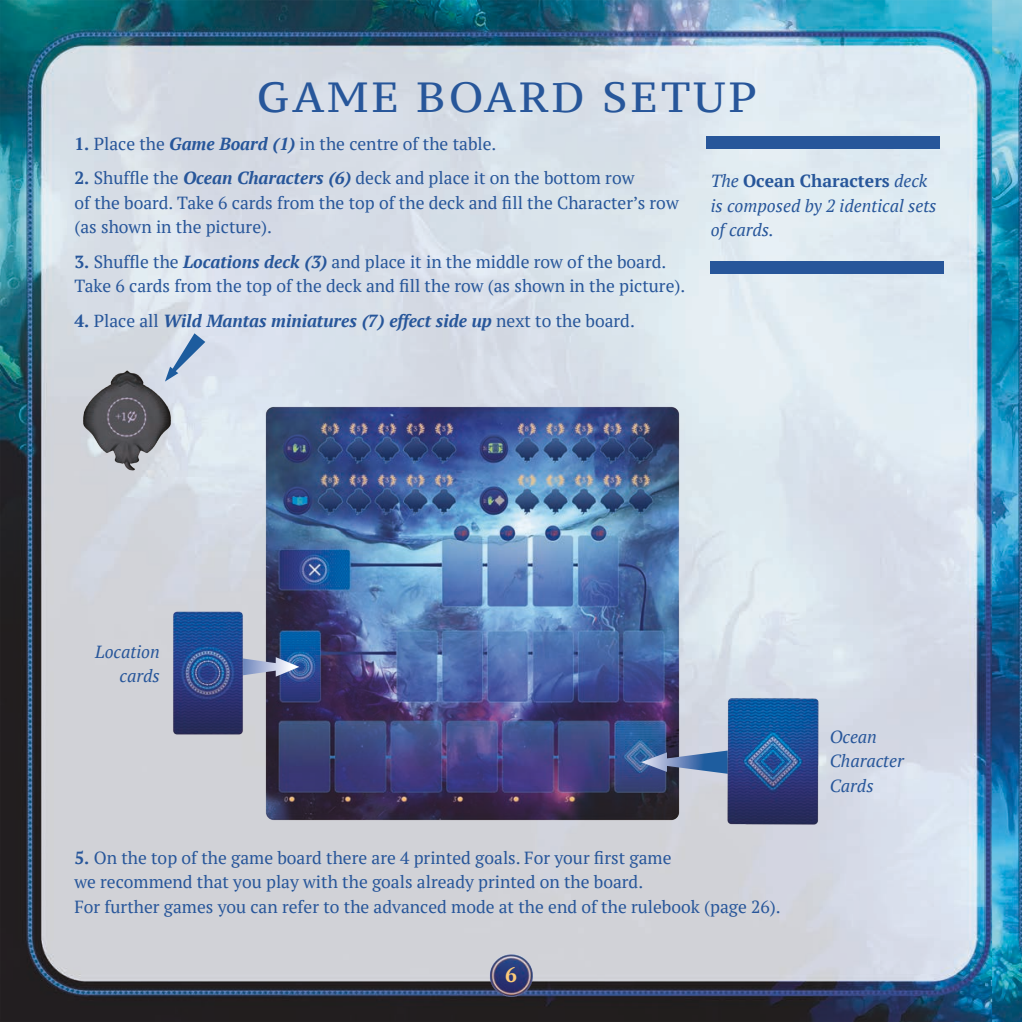
<style>
.page{position:relative;width:1022px;height:1022px;background:#fff}
.page>*{position:absolute;margin:0;border:0;box-sizing:border-box;transform-origin:0 0}
.t1{font:42px "PT Serif Caption";letter-spacing:.075em;color:#27569a}
.t2{font:700 21px "PT Serif";color:#fcca78}
.t3{font:17.5px/24.5px "PT Serif";color:#27569a}
.t4{font:italic 17.5px/24.5px "PT Serif";color:#27569a}
.t5{font:italic 700 17.5px "PT Serif";color:#27569a}
.s1{font-weight:700}
.s2{font-weight:700;font-style:italic}
.s3{font-style:normal}
.s4{font-weight:400;font-style:normal}
.s5{font-weight:700;font-style:normal}
</style>
<div class="page">
<img style="left:0;top:0;width:992px;height:1022px">
<img style="left:992px;top:0;width:30px;height:1022px">
<img style="left:474px;top:936px;width:74px;height:75px">
<img style="left:262px;top:404px;width:420px;height:420px">
<svg style="left:165px;top:333px;width:40px;height:49px"></svg>
<svg style="left:258px;top:654px;width:41px;height:26px"></svg>
<img style="left:159px;top:607px;width:99px;height:131px">
<div style="left:711px;top:261px;width:233px;height:12px;background:#27569a"></div>
<div style="left:706px;top:136px;width:234px;height:13px;background:#27569a"></div>
<svg style="left:641px;top:750px;width:82px;height:24px;background:#6380ac"></svg>
<img style="left:723px;top:694px;width:99px;height:131px">
<img style="left:42px;top:357px;width:149px;height:122px">
<h1 class="t1" style="left:257px;top:70px;width:501px">GAME BOARD SETUP</h1>
<p class="t3" style="left:74px;top:131px;width:424px"><span class="s1">1.</span> Place the <span class="s2">Game Board (1)</span> in the centre of the table.</p>
<p class="t3" style="left:74px;top:166px;width:606px"><span class="s1">2.</span> Shuffle the <span class="s2">Ocean Characters (6)</span> deck and place it on the bottom row<br>of the board. Take 6 cards from the top of the deck and fill the Character’s row (as shown in the picture).</p>
<p class="t3" style="left:74px;top:249px;width:612px"><span class="s1">3.</span> Shuffle the <span class="s2">Locations deck (3)</span> and place it in the middle row of the board.<br>Take 6 cards from the top of the deck and fill the row (as shown in the picture).</p>
<p class="t5" style="left:74px;top:309px;width:562px"><span class="s3">4.</span> <span class="s4">Place all</span> Wild Mantas miniatures (7) effect side up <span class="s4">next to the board.</span></p>
<p class="t4" style="left:711px;top:169px;width:227px">The <span class="s5">Ocean Characters</span> deck is composed by 2 identical sets of cards.</p>
<p class="t4" style="left:95px;top:639px;width:66px;text-align:right">Location cards</p>
<p class="t3" style="left:74px;top:845px;width:708px"><span class="s1">5.</span> On the top of the game board there are 4 printed goals. For your first game<br>we recommend that you play with the goals already printed on the board.<br>For further games you can refer to the advanced mode at the end of the rulebook (page 26).</p>
<p class="t2" style="left:505px;top:960px;width:13px">6</p>
<p class="t4" style="left:830px;top:724px;width:76px">Ocean<br>Character<br>Cards</p>
</div>
